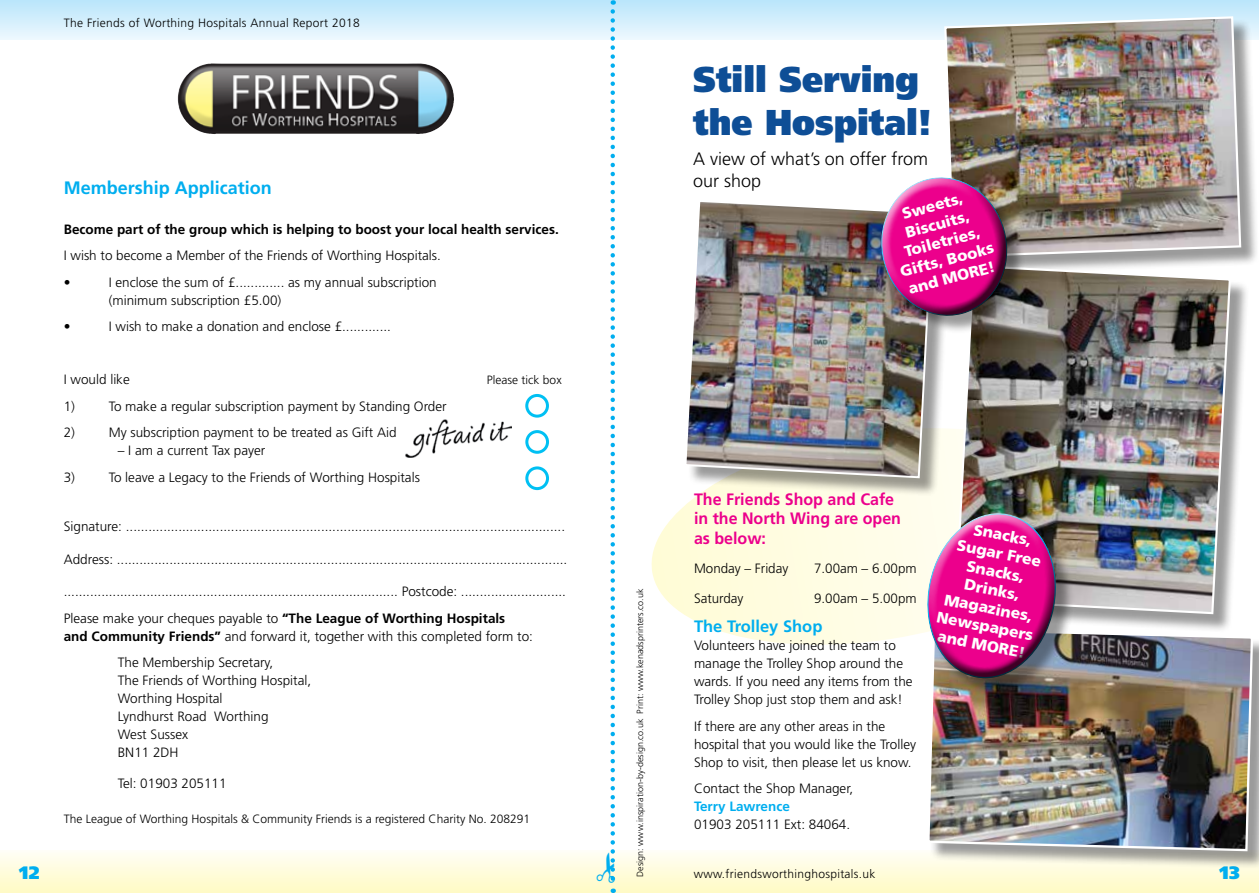
<style>
.page{position:relative;width:1259px;height:893px;background:#fff}
.page>*{position:absolute;margin:0;border:0;box-sizing:border-box;transform-origin:0 0}
.t1{font:900 35.85px/43px "Frutiger";color:#0e4e96;scale:.93 1}
.t2{font:300 18px/21.6px "Frutiger";color:#000}
.t3{font:700 18px "Frutiger";color:#00aeef}
.t4{font:900 18px "Frutiger";color:#00aeef}
.t5{font:700 16.5px/19.5px "Frutiger";color:#ec008c}
.t6{font:700 16.5px "Frutiger";color:#00aeef}
.t7{font:900 15.45px/18.6px "Frutiger";color:#fff;text-align:center}
.t8{font:300 13.5px/18px "Frutiger";color:#000}
.t9{font:700 13.5px "Frutiger";color:#000}
.t10{font:700 13.5px "Frutiger";color:#00aeef}
.t11{font:300 12px "Frutiger";color:#000}
.t12{font:300 12px "Frutiger";letter-spacing:.025em;color:#000}
.t13{font:300 9px "Frutiger";color:#000}
.s1{font-weight:700}
</style>
<div class="page">
<div style="left:0;top:850px;width:1259px;height:43px;background:linear-gradient(to bottom,#fffef7,#fffac3)"></div>
<div style="left:0;top:0;width:1259px;height:39px;background:linear-gradient(to bottom,#b9e5fb,#edf8fe)"></div>
<div style="left:525px;top:394px;width:24px;height:24px;border:3px solid #00c0f3;border-radius:50%"></div>
<div style="left:525px;top:430px;width:24px;height:24px;border:3px solid #00c0f3;border-radius:50%"></div>
<div style="left:525px;top:466px;width:24px;height:24px;border:3px solid #00c0f3;border-radius:50%"></div>
<svg style="left:651px;top:429px;width:302px;height:216px"></svg>
<img style="left:406px;top:420px;width:105px;height:37px">
<div style="left:930px;top:631px;width:329px;height:238px;background:#000;opacity:.4"></div>
<img style="left:926px;top:631px;width:328px;height:221px">
<div style="left:687px;top:203px;width:265px;height:293px;background:#000;opacity:.4"></div>
<img style="left:683px;top:202px;width:251px;height:277px">
<div style="left:947px;top:19px;width:312px;height:257px;background:#000;opacity:.4"></div>
<img style="left:943px;top:15px;width:299px;height:244px">
<div style="left:957px;top:268px;width:292px;height:365px;background:#000;opacity:.4"></div>
<img style="left:953px;top:264px;width:279px;height:351px">
<img style="left:177px;top:64px;width:271px;height:70px">
<div style="left:884px;top:180px;width:142px;height:154px;background:#000;opacity:.4"></div>
<img style="left:862px;top:161px;width:162px;height:170px">
<div style="left:929px;top:516px;width:145px;height:180px;background:#000;opacity:.4"></div>
<img style="left:915px;top:499px;width:153px;height:191px">
<svg style="left:596px;top:11px;width:21px;height:882px"></svg>
<p class="t12" style="left:64px;top:16px;width:297px">The Friends of Worthing Hospitals Annual Report 2018</p>
<h2 class="t3" style="left:64px;top:177px;width:210px">Membership Application</h2>
<p class="t9" style="left:64px;top:221px;width:496px">Become part of the group which is helping to boost your local health services.</p>
<p class="t8" style="left:64px;top:242px;width:379px;line-height:26.5px">I wish to become a Member of the Friends of Worthing Hospitals. •</p>
<p class="t8" style="left:109px;top:273px;width:329px">I enclose the sum of £............. as my annual subscription (minimum subscription £5.00)</p>
<p class="t8" style="left:64px;top:318px;width:8px">•</p>
<p class="t8" style="left:109px;top:318px;width:284px">I wish to make a donation and enclose £.............</p>
<h1 class="t1" style="left:693px;top:58px;width:258px">Still Serving the Hospital!</h1>
<h2 class="t2" style="left:693px;top:149px;width:236px">A view of what’s on offer from our shop</h2>
<p class="t7" style="left:883px;top:209px;width:98px;rotate:-15deg">Sweets,<br>Biscuits,<br>Toiletries,<br>Gifts, Books and MORE!</p>
<p class="t8" style="left:64px;top:371px;width:68px">I would like</p>
<p class="t11" style="left:487px;top:373px;width:76px">Please tick box</p>
<p class="t8" style="left:64px;top:397px;width:13px">1)</p>
<p class="t8" style="left:109px;top:397px;width:339px">To make a regular subscription payment by Standing Order</p>
<p class="t8" style="left:64px;top:424px;width:13px">2)</p>
<p class="t8" style="left:109px;top:424px;width:289px">My subscription payment to be treated as Gift Aid</p>
<p class="t8" style="left:118px;top:442px;width:149px">– I am a current Tax payer</p>
<p class="t8" style="left:64px;top:468px;width:13px">3)</p>
<p class="t8" style="left:109px;top:468px;width:313px">To leave a Legacy to the Friends of Worthing Hospitals</p>
<p class="t8" style="left:64px;top:518px;width:503px">Signature: .....................................................................................................................</p>
<p class="t8" style="left:64px;top:550px;width:505px">Address: ........................................................................................................................</p>
<p class="t8" style="left:64px;top:578px;width:504px;line-height:26.5px">......................................................................................... Postcode: ............................<br>Please make your cheques payable to <span class="s1">“The League of Worthing Hospitals</span></p>
<p class="t8" style="left:118px;top:623px;width:417px;line-height:26.5px;text-indent:-54px"><span class="s1">and Community Friends”</span> and forward it, together with this completed form to:<br>The Membership Secretary,</p>
<p class="t8" style="left:118px;top:672px;width:195px">The Friends of Worthing Hospital,<br>Worthing Hospital<br>Lyndhurst Road Worthing<br>West Sussex<br>BN11 2DH</p>
<p class="t8" style="left:118px;top:774px;width:110px">Tel: 01903 205111</p>
<p class="t11" style="left:64px;top:812px;width:468px">The League of Worthing Hospitals &amp; Community Friends is a registered Charity No. 208291</p>
<p class="t5" style="left:694px;top:489px;width:208px">The Friends Shop and Cafe in the North Wing are open as below:</p>
<p class="t8" style="left:694px;top:560px;width:96px">Monday – Friday</p>
<p class="t8" style="left:814px;top:560px;width:104px">7.00am – 6.00pm</p>
<p class="t8" style="left:694px;top:589px;width:51px">Saturday</p>
<p class="t8" style="left:814px;top:589px;width:104px">9.00am – 5.00pm</p>
<p class="t6" style="left:694px;top:617px;width:130px">The Trolley Shop</p>
<p class="t8" style="left:694px;top:637px;width:220px">Volunteers have joined the team to manage the Trolley Shop around the wards. If you need any items from the Trolley Shop just stop them and ask!</p>
<p class="t8" style="left:694px;top:717px;width:224px">If there are any other areas in the hospital that you would like the Trolley<br>Shop to visit, then please let us know.</p>
<p class="t8" style="left:694px;top:780px;width:161px">Contact the Shop Manager,</p>
<p class="t10" style="left:694px;top:798px;width:97px">Terry Lawrence</p>
<p class="t8" style="left:694px;top:816px;width:158px">01903 205111 Ext: 84064.</p>
<p class="t7" style="left:956px;top:516px;width:100px;rotate:11deg">Snacks,<br>Sugar Free<br>Snacks,<br>Drinks,<br>Magazines,<br>Newspapers and MORE!</p>
<p class="t13" style="left:635px;top:876px;width:289px;rotate:-90deg">Design: www.inspiration-by-design.co.uk Print: www.kenadsprinters.co.uk</p>
<h2 class="t4" style="left:19px;top:861px;width:22px">12</h2>
<p class="t12" style="left:693px;top:867px;width:183px">www.friendsworthinghospitals.uk</p>
<h2 class="t4" style="left:1219px;top:861px;width:22px">13</h2>
</div>
